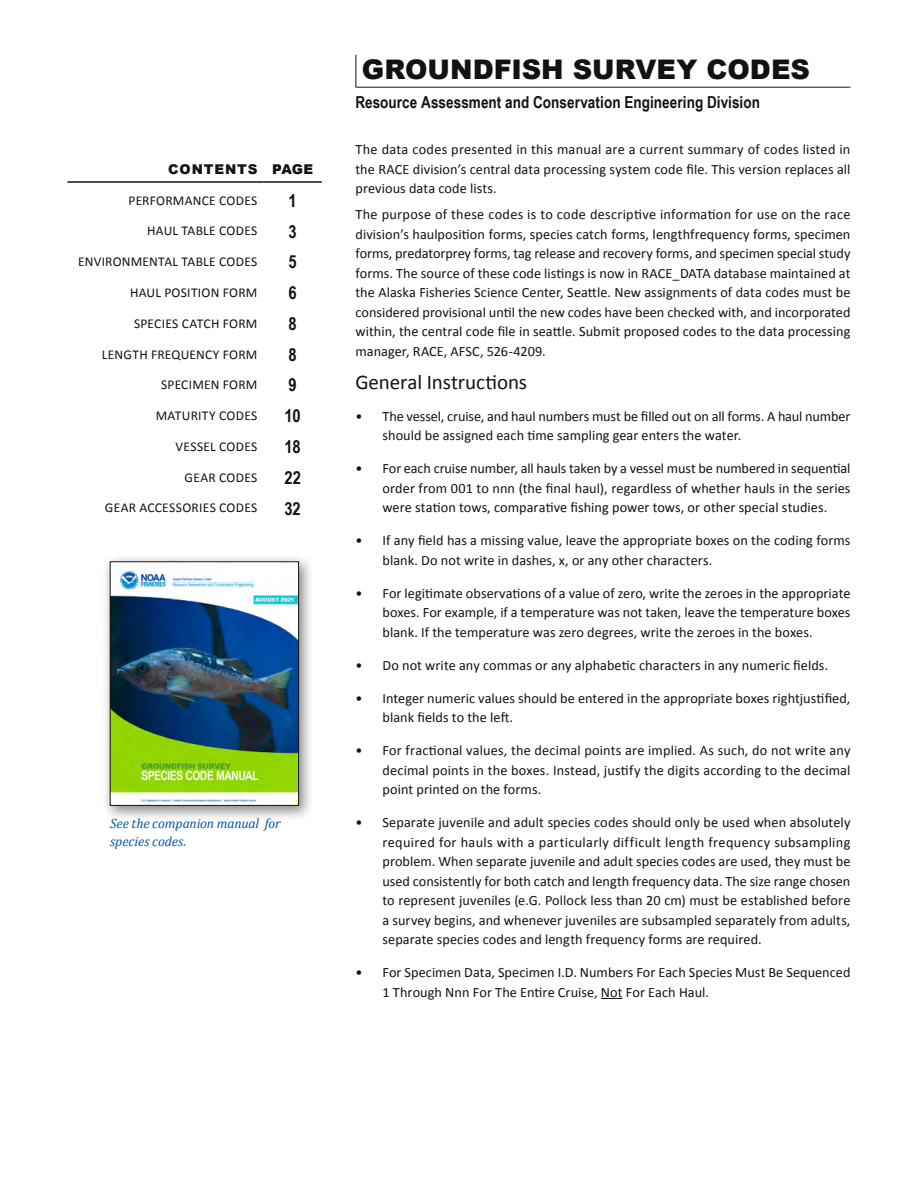
<style>
.page{position:relative;width:918px;height:1188px;background:#fff}
.page>*{position:absolute;margin:0;border:0;box-sizing:border-box;transform-origin:0 0}
.t1{font:900 27px "Arial";color:#121212}
.PAGE__Title{font:21px "Calibri";letter-spacing:-.005em;color:#121212}
.t2{font:700 18px "Arial Narrow";letter-spacing:-.01em;color:#121212}
.TABLE_NAMES{font:700 16.5px "Arial Narrow";letter-spacing:.005em;color:#121212}
.BODY__Text{font:14.25px/19.5px "Calibri";letter-spacing:.005em;color:#121212;text-align:justify}
.t3{font:13.5px "Calibri";letter-spacing:.02em;color:#121212}
.t4{font:italic 13.5px/18px "Cambria";letter-spacing:-.005em;color:#0055a4}
.t5{font:900 13.5px "Arial";letter-spacing:.06em;color:#121212}
</style>
<div class="page">
<hr style="left:68px;top:181px;width:196px;height:2px;background:#121212">
<hr style="left:264px;top:181px;width:58px;height:2px;background:#121212">
<svg style="left:601px;top:998px;width:22px;height:1px"></svg>
<hr style="left:356px;top:55px;width:1px;height:32px;background:#121212">
<hr style="left:356px;top:87px;width:494px;height:1px;background:#121212">
<div style="left:102px;top:553px;width:213px;height:269px;background:#121212;opacity:.52"></div>
<img style="left:112px;top:564px;width:185px;height:240px">
<div style="left:110px;top:562px;width:189px;height:244px;border:1px solid #121212"></div>
<p class="t5" style="left:168px;top:160px;width:91px">CONTENTS</p>
<p class="t5" style="left:272px;top:160px;width:43px">PAGE</p>
<p class="t3" style="left:129px;top:192px;width:130px">PERFORMANCE CODES</p>
<p class="t2" style="left:289px;top:187px;width:10px">1</p>
<p class="t3" style="left:147px;top:222px;width:112px">HAUL TABLE CODES</p>
<p class="t2" style="left:289px;top:218px;width:10px">3</p>
<p class="t3" style="left:78px;top:253px;width:181px">ENVIRONMENTAL TABLE CODES</p>
<p class="t2" style="left:289px;top:248px;width:10px">5</p>
<p class="t3" style="left:130px;top:284px;width:129px">HAUL POSITION FORM</p>
<p class="t2" style="left:289px;top:279px;width:10px">6</p>
<p class="t3" style="left:134px;top:315px;width:125px">SPECIES CATCH FORM</p>
<p class="t2" style="left:289px;top:310px;width:10px">8</p>
<p class="t3" style="left:102px;top:346px;width:157px">LENGTH FREQUENCY FORM</p>
<p class="t2" style="left:289px;top:341px;width:10px">8</p>
<p class="t3" style="left:161px;top:376px;width:98px">SPECIMEN FORM</p>
<p class="t2" style="left:289px;top:371px;width:10px">9</p>
<p class="t3" style="left:156px;top:407px;width:103px">MATURITY CODES</p>
<p class="t2" style="left:285px;top:402px;width:18px">10</p>
<p class="t3" style="left:176px;top:438px;width:83px">VESSEL CODES</p>
<p class="t2" style="left:285px;top:433px;width:18px">18</p>
<p class="t3" style="left:185px;top:469px;width:74px">GEAR CODES</p>
<p class="t2" style="left:284px;top:464px;width:18px">22</p>
<p class="t3" style="left:105px;top:499px;width:154px">GEAR ACCESSORIES CODES</p>
<p class="t2" style="left:284px;top:495px;width:18px">32</p>
<p class="t4" style="left:110px;top:813px;width:172px">See the companion manual for species codes.</p>
<p class="t1" style="left:362px;top:49px;width:450px">GROUNDFISH SURVEY CODES</p>
<p class="TABLE_NAMES" style="left:356px;top:90px;width:406px">Resource Assessment and Conservation Engineering Division</p>
<p class="BODY__Text" style="left:356px;top:140px;width:496px">The data codes presented in this manual are a current summary of codes listed in the RACE division’s central data processing system code file. This version replaces all previous data code lists.</p>
<p class="BODY__Text" style="left:356px;top:205px;width:497px">The purpose of these codes is to code descriptive information for use on the race division’s haulposition forms, species catch forms, lengthfrequency forms, specimen forms, predatorprey forms, tag release and recovery forms, and specimen special study forms. The source of these code listings is now in RACE_DATA database maintained at the Alaska Fisheries Science Center, Seattle. New assignments of data codes must be considered provisional until the new codes have been checked with, and incorporated within, the central code file in seattle. Submit proposed codes to the data processing manager, RACE, AFSC, 526-4209.</p>
<p class="PAGE__Title" style="left:356px;top:369px;width:173px">General Instructions</p>
<p class="BODY__Text" style="left:382px;top:406px;width:469px;text-indent:-27px">• The vessel, cruise, and haul numbers must be filled out on all forms. A haul number should be assigned each time sampling gear enters the water.</p>
<p class="BODY__Text" style="left:382px;top:459px;width:469px;text-indent:-27px">• For each cruise number, all hauls taken by a vessel must be numbered in sequential order from 001 to nnn (the final haul), regardless of whether hauls in the series were station tows, comparative fishing power tows, or other special studies.</p>
<p class="BODY__Text" style="left:382px;top:531px;width:469px;text-indent:-27px">• If any field has a missing value, leave the appropriate boxes on the coding forms blank. Do not write in dashes, x, or any other characters.</p>
<p class="BODY__Text" style="left:382px;top:583px;width:470px;text-indent:-27px">• For legitimate observations of a value of zero, write the zeroes in the appropriate boxes. For example, if a temperature was not taken, leave the temperature boxes blank. If the temperature was zero degrees, write the zeroes in the boxes.</p>
<p class="BODY__Text" style="left:356px;top:655px;width:474px">• Do not write any commas or any alphabetic characters in any numeric fields.</p>
<p class="BODY__Text" style="left:382px;top:688px;width:469px;text-indent:-27px">• Integer numeric values should be entered in the appropriate boxes rightjustified, blank fields to the left.</p>
<p class="BODY__Text" style="left:382px;top:741px;width:469px;text-indent:-27px">• For fractional values, the decimal points are implied. As such, do not write any decimal points in the boxes. Instead, justify the digits according to the decimal point printed on the forms.</p>
<p class="BODY__Text" style="left:382px;top:813px;width:470px;text-indent:-27px">• Separate juvenile and adult species codes should only be used when absolutely required for hauls with a particularly difficult length frequency subsampling problem. When separate juvenile and adult species codes are used, they must be used consistently for both catch and length frequency data. The size range chosen to represent juveniles (e.G. Pollock less than 20 cm) must be established before a survey begins, and whenever juveniles are subsampled separately from adults, separate species codes and length frequency forms are required.</p>
<p class="BODY__Text" style="left:382px;top:963px;width:470px;text-indent:-27px">• For Specimen Data, Specimen I.D. Numbers For Each Species Must Be Sequenced<br>1 Through Nnn For The Entire Cruise, Not For Each Haul.</p>
</div>
